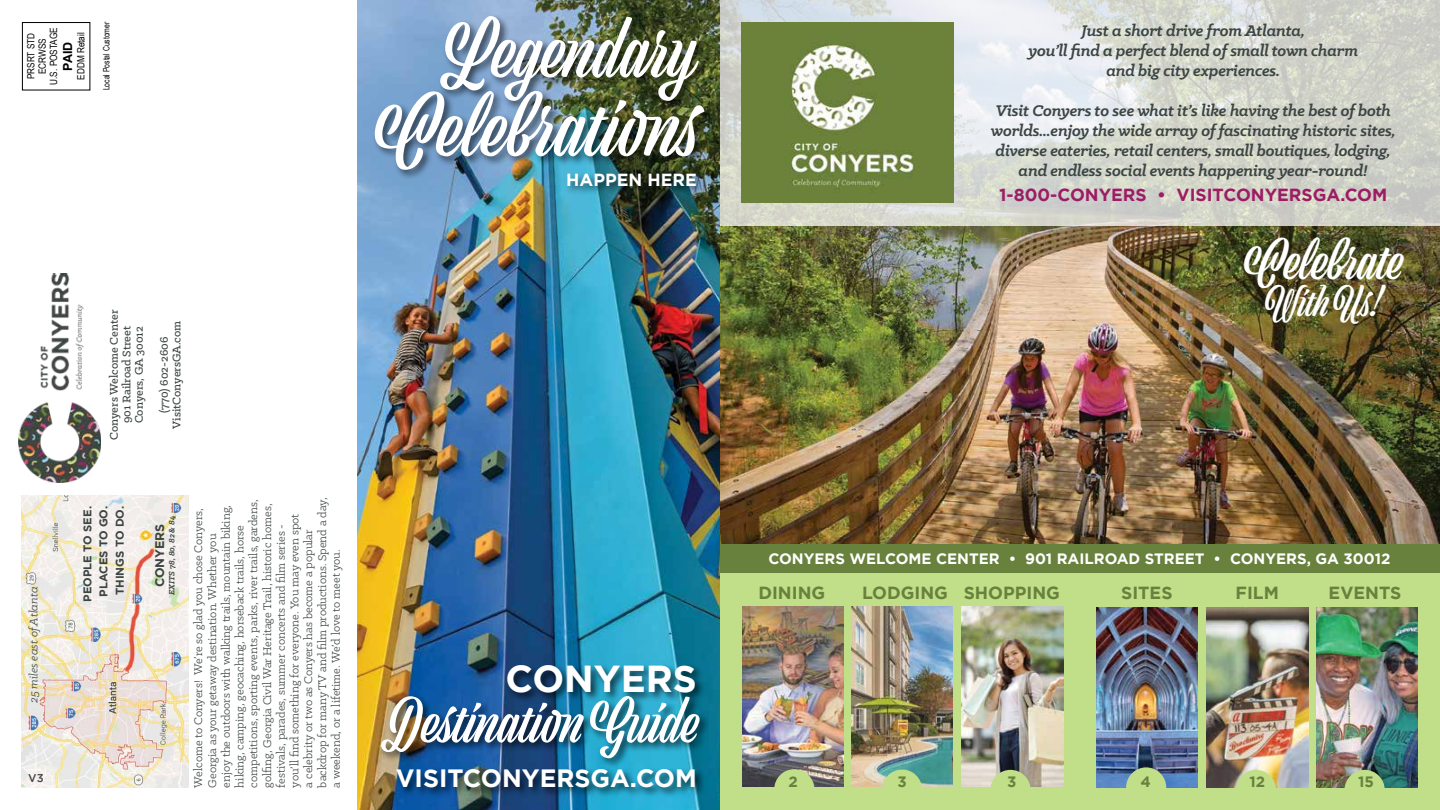
<style>
.page{position:relative;width:1440px;height:810px;background:#fff}
.page>*{position:absolute;margin:0;border:0;box-sizing:border-box;transform-origin:0 0}
.t1{font:77.5px "Viktor Script";letter-spacing:.01em;color:#fff}
.t2{font:72.5px "Viktor Script";color:#fff}
.t3{font:55px "Viktor Script";color:#fff}
.t4{font:50px "Viktor Script";color:#fff}
.t5{font:700 37.5px "Gotham";color:#fff}
.t6{font:37.5px "Viktor Script";color:#fff}
.t7{font:700 25px "Gotham";color:#fff}
.t8{font:italic 700 17.5px/20px "Klinic Slab";letter-spacing:-.01em;color:#3d4543;text-align:center}
.t9{font:700 17.5px "Gotham";color:#68813c}
.t10{font:700 17.5px "Gotham";color:#9d1d64}
.t11{font:700 17.5px "Gotham";color:#fff}
.t12{font:700 15px "Gotham";color:#fff}
.t13{font:700 15px "Gotham";color:#68813c}
.t14{font:12.5px/13.8px "Klinic Slab";color:#3d4543}
.t15{font:500 12.5px/12.5px "Klinic Slab";color:#3d4543;text-align:center}
.t16{font:italic 12.5px "Klinic Slab";color:#3d4543}
.t17{font:700 12.5px "Gotham";color:#3d4543}
.t18{font:700 12.5px "Arial";color:#000}
.t19{font:700 11.25px/16.2px "Gotham";color:#3d4543;text-align:center}
.t20{font:500 11.25px "Gotham";color:#3d4543}
.t21{font:10px/11.2px "Arial Narrow";color:#000;text-align:center}
.t22{font:8.75px "Arial Narrow";color:#000;scale:.95 1}
.t23{font:italic 700 8.75px "Klinic Slab";color:#3d4543}
</style>
<div class="page">
<img style="left:358px;top:0;width:362px;height:810px">
<div style="left:372px;top:13px;width:343px;height:183px;background:#000;opacity:.6"></div>
<div style="left:379px;top:663px;width:331px;height:135px;background:#000;opacity:.7"></div>
<img style="left:22px;top:495px;width:166px;height:293px">
<img style="left:19px;top:274px;width:81px;height:209px">
<div style="left:22px;top:22px;width:68px;height:69px;border:1px solid #000"></div>
<div style="left:720px;top:0;width:720px;height:810px;background:#c0df88"></div>
<img style="left:720px;top:226px;width:720px;height:319px">
<img style="left:742px;top:607px;width:102px;height:179px">
<img style="left:852px;top:607px;width:101px;height:180px">
<img style="left:962px;top:607px;width:101px;height:180px">
<img style="left:1096px;top:607px;width:102px;height:180px">
<div style="left:774px;top:769px;width:40px;height:40px;background:#c0df88;border-radius:50%"></div>
<div style="left:882px;top:770px;width:40px;height:40px;background:#c0df88;border-radius:50%"></div>
<div style="left:990px;top:770px;width:41px;height:40px;background:#c0df88;border-radius:50%"></div>
<div style="left:1126px;top:767px;width:40px;height:41px;background:#c0df88;border-radius:50%"></div>
<svg style="left:720px;top:0;width:720px;height:226px;background:#d7d9d3"></svg>
<img style="left:742px;top:22px;width:211px;height:180px">
<div style="left:720px;top:545px;width:720px;height:28px;background:#68813c"></div>
<img style="left:1207px;top:607px;width:101px;height:180px">
<div style="left:1236px;top:770px;width:40px;height:40px;background:#c0df88;border-radius:50%"></div>
<img style="left:1316px;top:608px;width:102px;height:180px">
<div style="left:1345px;top:770px;width:40px;height:40px;background:#c0df88;border-radius:50%"></div>
<p class="t18" style="left:59px;top:71px;width:30px;rotate:-90deg">PAID</p>
<p class="t21" style="left:75px;top:80px;width:49px;rotate:-90deg">EDDM Retail</p>
<p class="t22" style="left:100px;top:90px;width:74px;rotate:-90deg">Local Postal Customer</p>
<p class="t21" style="left:25px;top:85px;width:59px;rotate:-90deg">PRSRT STD<br>ECRWSS<br>U.S. POSTAGE</p>
<h2 class="t2" style="left:440px;top:9px;width:258px">Legendary</h2>
<h1 class="t1" style="left:375px;top:84px;width:327px">Celebrations</h1>
<h3 class="t11" style="left:566px;top:169px;width:132px">HAPPEN HERE</h3>
<p class="t16" style="left:26px;top:703px;width:118px;rotate:-90deg">25 miles east ofAtlanta</p>
<p class="t20" style="left:28px;top:772px;width:17px">V3</p>
<p class="t15" style="left:108px;top:440px;width:132px;rotate:-90deg">Conyers Welcome Center<br>901 Railroad Street<br>Conyers, GA 30012</p>
<p class="t15" style="left:158px;top:429px;width:110px;rotate:-90deg">(770) 602-2606<br>VisitConyersGA.com</p>
<p class="t19" style="left:79px;top:602px;width:97px;rotate:-90deg">PEOPLE TO SEE.<br>PLACES TO GO.<br>THINGS TO DO.</p>
<p class="t17" style="left:152px;top:587px;width:65px;rotate:-90deg">CONYERS</p>
<p class="t23" style="left:166px;top:595px;width:81px;rotate:-90deg">EXITS 78, 80, 82 &amp; 84</p>
<p class="t14" style="left:191px;top:788px;width:292px;rotate:-90deg">Welcome to Conyers! We’re so glad you chose Conyers, Georgia as your getaway destination. Whether you<br>enjoy the outdoors with walking trails, mountain biking, hiking, camping, geocaching, horseback trails, horse competitions, sporting events, parks, river trails, gardens, golfing, Georgia Civil War Heritage Trail, historic homes, festivals, parades, summer concerts and film series - you’ll find something for everyone. You may even spot<br>a celebrity or two as Conyers has become a popular backdrop for many TV and film productions. Spend a day, a weekend, or a lifetime. We’d love to meet you.</p>
<h3 class="t5" style="left:505px;top:657px;width:193px">CONYERS</h3>
<h3 class="t3" style="left:381px;top:691px;width:317px">Destination Guide</h3>
<h3 class="t7" style="left:396px;top:764px;width:303px">VISITCONYERSGA.COM</h3>
<h3 class="t8" style="left:1029px;top:20px;width:331px">Just a short drive from Atlanta,<br>you’ll find a perfect blend of small town charm and big city experiences.</h3>
<h3 class="t8" style="left:991px;top:100px;width:406px">Visit Conyers to see what it’s like having the best of both worlds...enjoy the wide array of fascinating historic sites, diverse eateries, retail centers, small boutiques, lodging, and endless social events happening year-round!</h3>
<h3 class="t10" style="left:999px;top:184px;width:390px">1-800-CONYERS • VISITCONYERSGA.COM</h3>
<h3 class="t4" style="left:1244px;top:232px;width:159px">Celebrate</h3>
<h3 class="t6" style="left:1265px;top:281px;width:117px">With Us!</h3>
<p class="t12" style="left:768px;top:550px;width:624px">CONYERS WELCOME CENTER • 901 RAILROAD STREET • CONYERS, GA 30012</p>
<h3 class="t9" style="left:1236px;top:582px;width:45px">FILM</h3>
<h3 class="t9" style="left:758px;top:582px;width:68px">DINING</h3>
<h3 class="t9" style="left:862px;top:582px;width:199px">LODGING SHOPPING</h3>
<h3 class="t9" style="left:1121px;top:582px;width:53px">SITES</h3>
<h3 class="t9" style="left:1329px;top:582px;width:74px">EVENTS</h3>
<p class="t13" style="left:789px;top:773px;width:11px">2</p>
<p class="t13" style="left:897px;top:773px;width:11px">3</p>
<p class="t13" style="left:1007px;top:773px;width:11px">3</p>
<p class="t13" style="left:1141px;top:773px;width:12px">4</p>
<p class="t13" style="left:1250px;top:773px;width:17px">12</p>
<p class="t13" style="left:1358px;top:773px;width:17px">15</p>
</div>
